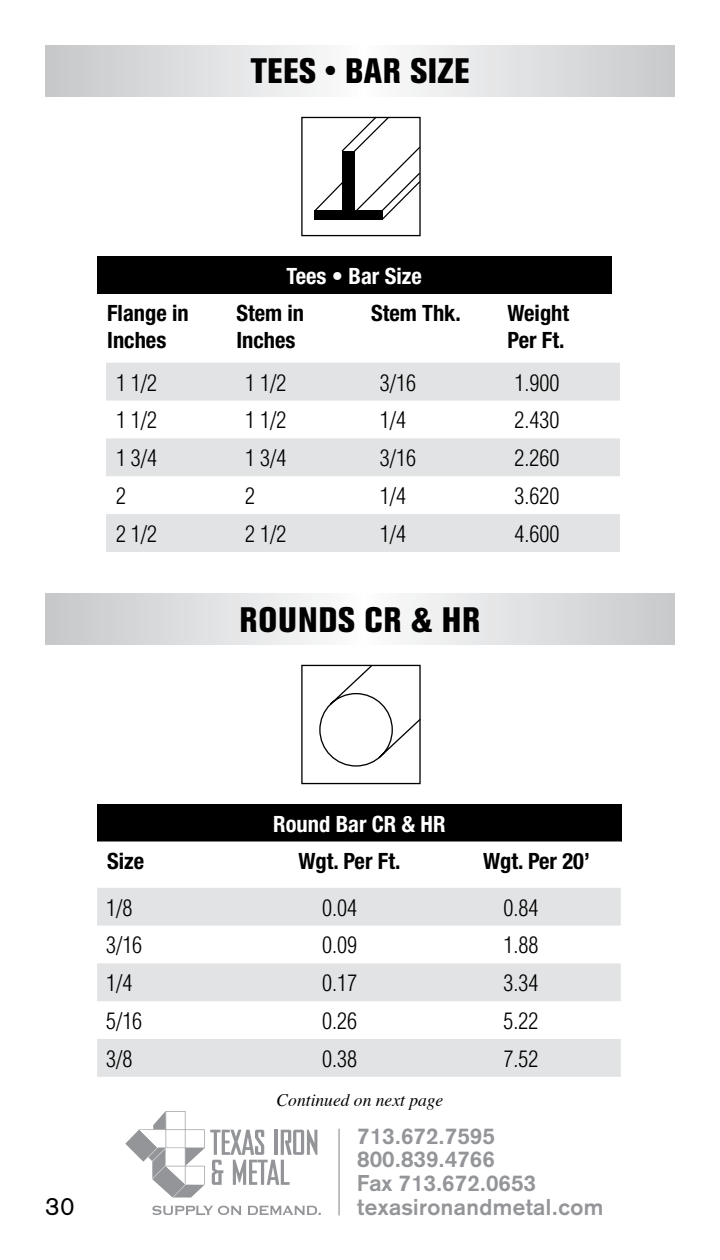
<style>
.page{position:relative;width:720px;height:1260px;background:#fff}
.page>*{position:absolute;margin:0;border:0;box-sizing:border-box;transform-origin:0 0}
.t1{font:800 condensed 35px "Akzidenz Grotesk BE";letter-spacing:.02em;color:#000}
.t2{font:25px "Akzidenz Grotesk BE";color:#000}
.t3{font:300 condensed 22.5px "Helvetica";color:#000}
.t4{font:700 condensed 22.5px/27px "Helvetica Neue";color:#000}
.t5{font:700 22.5px/23.8px "Akzidenz Grotesk";color:#939598}
.t6{font:700 condensed 22.5px "Helvetica Neue";color:#fff}
.t7{font:italic 17.5px "Times";color:#000}
.s1{font-size:30px}
</style>
<div class="page">
<svg style="left:152px;top:1206px;width:89px;height:9px"></svg>
<svg style="left:248px;top:1205px;width:73px;height:10px"></svg>
<svg style="left:125px;top:1111px;width:192px;height:87px"></svg>
<hr style="left:338px;top:1129px;width:2px;height:86px;background:#939598">
<div style="left:97px;top:804px;width:525px;height:38px;background:#000"></div>
<div style="left:301px;top:665px;width:120px;height:119px;border:1px solid #000"></div>
<svg style="left:319px;top:664px;width:102px;height:103px"></svg>
<svg style="left:45px;top:594px;width:630px;height:51px"></svg>
<div style="left:97px;top:256px;width:514px;height:38px;background:#000"></div>
<svg style="left:45px;top:45px;width:630px;height:51px"></svg>
<div style="left:301px;top:117px;width:120px;height:119px;border:1px solid #000"></div>
<svg style="left:314px;top:116px;width:107px;height:105px"></svg>
<svg style="left:106px;top:363px;width:514px;height:189px;fill:#e2e3e4"></svg>
<svg style="left:97px;top:888px;width:524px;height:189px;fill:#e2e3e4"></svg>
<h1 class="t1" style="left:250px;top:51px;width:218px">TEES <span class="s1">•</span> BAR SIZE</h1>
<p class="t6" style="left:287px;top:262px;width:137px">Tees • Bar Size</p>
<p class="t4" style="left:107px;top:299px;width:83px">Flange in<br>Inches</p>
<p class="t4" style="left:236px;top:299px;width:69px">Stem in<br>Inches</p>
<p class="t4" style="left:371px;top:299px;width:91px">Stem Thk.</p>
<p class="t4" style="left:508px;top:299px;width:63px">Weight<br>Per Ft.</p>
<p class="t3" style="left:116px;top:368px;width:43px">1 1/2</p>
<p class="t3" style="left:245px;top:368px;width:43px">1 1/2</p>
<p class="t3" style="left:380px;top:368px;width:38px">3/16</p>
<p class="t3" style="left:515px;top:368px;width:46px">1.900</p>
<p class="t3" style="left:116px;top:406px;width:43px">1 1/2</p>
<p class="t3" style="left:245px;top:406px;width:43px">1 1/2</p>
<p class="t3" style="left:380px;top:406px;width:28px">1/4</p>
<p class="t3" style="left:515px;top:406px;width:46px">2.430</p>
<p class="t3" style="left:116px;top:444px;width:43px">1 3/4</p>
<p class="t3" style="left:245px;top:444px;width:43px">1 3/4</p>
<p class="t3" style="left:380px;top:444px;width:38px">3/16</p>
<p class="t3" style="left:515px;top:444px;width:46px">2.260</p>
<p class="t3" style="left:116px;top:482px;width:11px">2</p>
<p class="t3" style="left:245px;top:482px;width:11px">2</p>
<p class="t3" style="left:380px;top:482px;width:28px">1/4</p>
<p class="t3" style="left:515px;top:482px;width:46px">3.620</p>
<p class="t3" style="left:116px;top:520px;width:43px">2 1/2</p>
<p class="t3" style="left:245px;top:520px;width:43px">2 1/2</p>
<p class="t3" style="left:380px;top:520px;width:28px">1/4</p>
<p class="t3" style="left:515px;top:520px;width:46px">4.600</p>
<h1 class="t1" style="left:240px;top:600px;width:39px">ROUNDS</h1>
<h1 class="t1" style="left:364px;top:600px;width:117px">CR &amp; HR</h1>
<p class="t2" style="left:45px;top:1191px;width:31px">30</p>
<p class="t6" style="left:273px;top:810px;width:174px">Round Bar CR &amp; HR</p>
<p class="t4" style="left:107px;top:847px;width:39px">Size</p>
<p class="t4" style="left:299px;top:847px;width:103px">Wgt. Per Ft.</p>
<p class="t4" style="left:483px;top:847px;width:108px">Wgt. Per 20’</p>
<p class="t3" style="left:106px;top:893px;width:28px">1/8</p>
<p class="t3" style="left:322px;top:893px;width:36px">0.04</p>
<p class="t3" style="left:504px;top:893px;width:36px">0.84</p>
<p class="t3" style="left:106px;top:931px;width:38px">3/16</p>
<p class="t3" style="left:322px;top:931px;width:36px">0.09</p>
<p class="t3" style="left:504px;top:931px;width:36px">1.88</p>
<p class="t3" style="left:106px;top:969px;width:28px">1/4</p>
<p class="t3" style="left:322px;top:969px;width:36px">0.17</p>
<p class="t3" style="left:504px;top:969px;width:36px">3.34</p>
<p class="t3" style="left:106px;top:1007px;width:38px">5/16</p>
<p class="t3" style="left:322px;top:1007px;width:36px">0.26</p>
<p class="t3" style="left:504px;top:1007px;width:36px">5.22</p>
<p class="t3" style="left:106px;top:1045px;width:28px">3/8</p>
<p class="t3" style="left:322px;top:1045px;width:36px">0.38</p>
<p class="t3" style="left:504px;top:1045px;width:36px">7.52</p>
<p class="t7" style="left:277px;top:1085px;width:168px">Continued on next page</p>
<p class="t5" style="left:357px;top:1124px;width:248px">713.672.7595<br>800.839.4766<br>Fax 713.672.0653 texasironandmetal.com</p>
</div>
